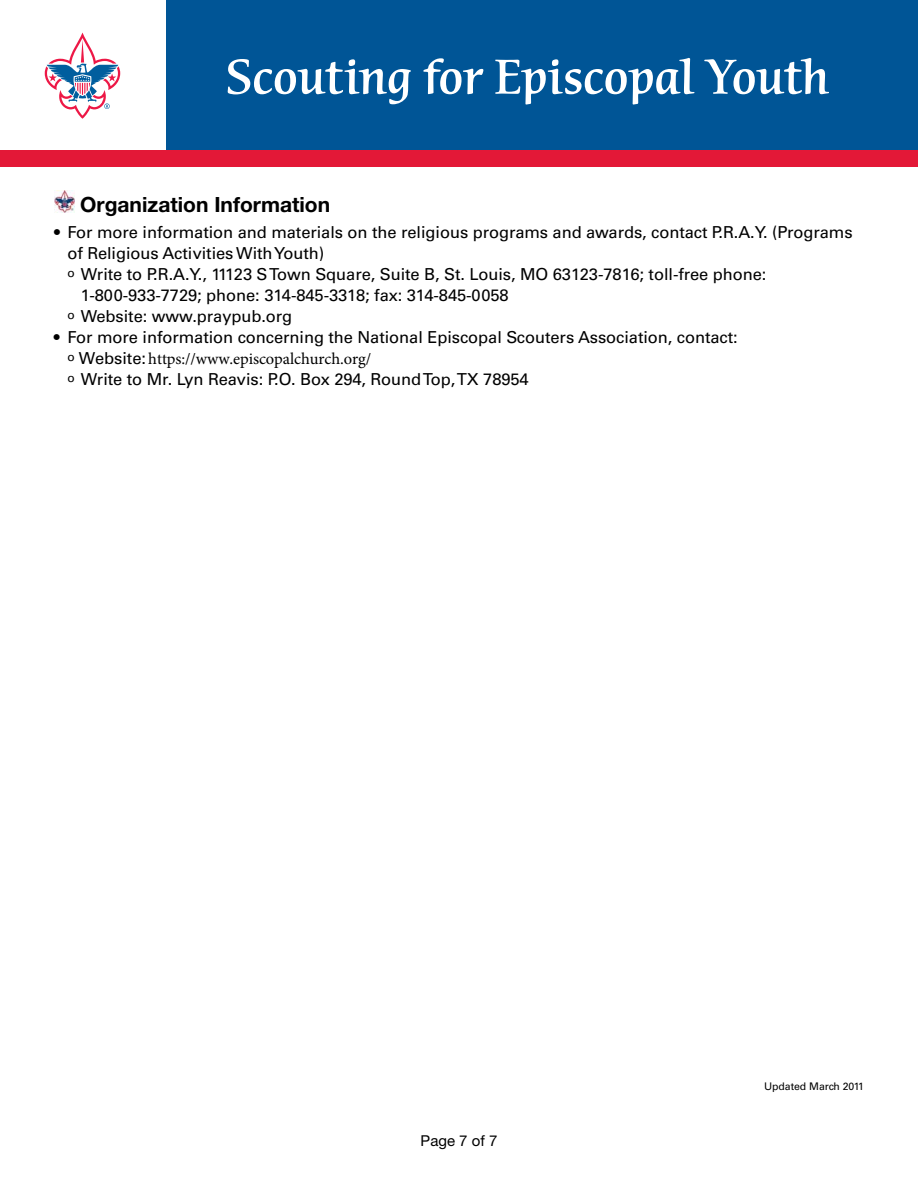
<style>
.page{position:relative;width:918px;height:1188px;background:#fff}
.page>*{position:absolute;margin:0;border:0;box-sizing:border-box;transform-origin:0 0}
.t1{font:51px "Cerigo Md ITC";letter-spacing:-.01em;color:#fff}
.t2{font:700 21px "Helvetica Neue";color:#000}
.t3{font:16.5px "Univers";letter-spacing:-.005em;color:#000}
.t4{font:16.5px "Minion Pro";letter-spacing:-.005em;color:#000}
.t5{font:15px "Helvetica Neue";color:#000}
.t6{font:10.5px "Univers";letter-spacing:-.005em;color:#000}
.s1{font-family:"Univers"}
</style>
<div class="page">
<div style="left:166px;top:0;width:752px;height:162px;background:#005596"></div>
<div style="left:0;top:150px;width:918px;height:16px;background:#e31837"></div>
<img style="left:54px;top:190px;width:20px;height:22px">
<svg style="left:45px;top:33px;width:75px;height:86px"></svg>
<h1 class="t1" style="left:225px;top:49px;width:605px">Scouting for Episcopal Youth</h1>
<p class="t2" style="left:80px;top:192px;width:251px">Organization Information</p>
<p class="t3" style="left:54px;top:222px;width:800px">• For more information and materials on the religious programs and awards, contact P.R.A.Y. (Programs</p>
<p class="t3" style="left:67px;top:243px;width:258px">of Religious Activities WithYouth)</p>
<p class="t3" style="left:68px;top:264px;width:701px"><sup>o</sup> Write to P.R.A.Y., 11123 STown Square, Suite B, St. Louis, MO 63123-7816; toll-free phone:</p>
<p class="t3" style="left:81px;top:285px;width:429px">1-800-933-7729; phone: 314-845-3318; fax: 314-845-0058</p>
<p class="t3" style="left:68px;top:306px;width:226px"><sup>o</sup> Website: www.praypub.org</p>
<p class="t3" style="left:54px;top:327px;width:685px">• For more information concerning the National Episcopal Scouters Association, contact:</p>
<p class="t4" style="left:68px;top:348px;width:305px"><sup>o</sup> <span class="s1">Website:</span> https://www.episcopalchurch.org/</p>
<p class="t3" style="left:68px;top:369px;width:463px"><sup>o</sup> Write to Mr. Lyn Reavis: P.O. Box 294, RoundTop,TX 78954</p>
<p class="t5" style="left:421px;top:1132px;width:78px">Page 7 of 7</p>
<p class="t6" style="left:764px;top:1080px;width:101px">Updated March 2011</p>
</div>
